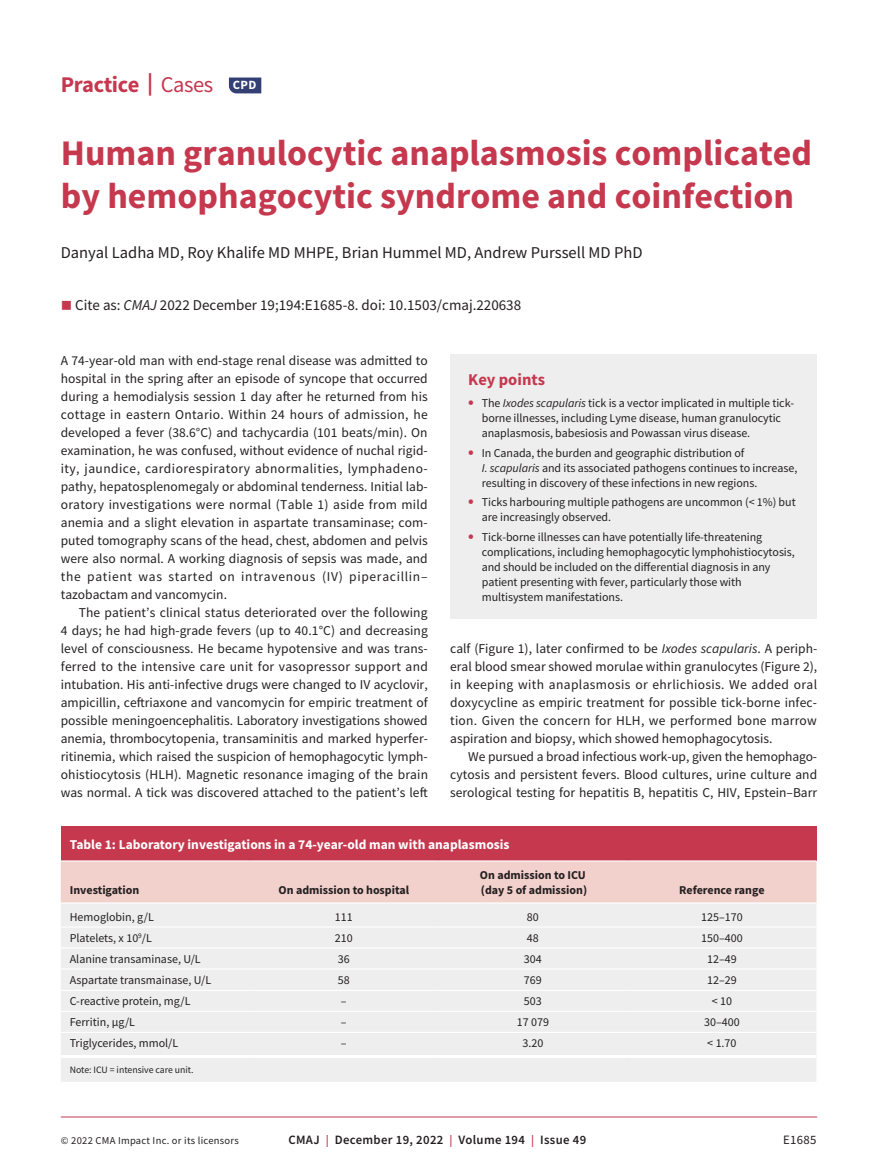
<style>
.page{position:relative;width:878px;height:1175px;background:#fff}
.page>*{position:absolute;margin:0;border:0;box-sizing:border-box;transform-origin:0 0}
.t1{font:700 36px/43.2px "Source Sans Pro";color:#c5384e}
.t2{font:700 22.5px "Source Sans Pro";letter-spacing:-.02em;color:#c5384e}
.t3{font:16.5px "Source Sans Pro";color:#231f20}
.t4{font:700 16.5px "Source Sans Pro";color:#c5384e}
.t5{font:15px "Source Sans Pro";color:#231f20}
.t6{font:13.5px/18px "Source Sans Pro";color:#231f20;text-align:justify}
.t7{font:700 13.5px "Source Sans Pro";color:#fff}
.t8{font:600 12.75px "Source Sans Pro";letter-spacing:.025em;color:#231f20}
.t9{font:12.75px "Source Sans Pro";letter-spacing:.025em;color:#231f20}
.t10{font:12px/15px "Source Sans Pro";letter-spacing:-.005em;color:#231f20}
.t11{font:700 12px/15px "Source Sans Pro";color:#231f20}
.t12{font:10.5px "Source Sans Pro";letter-spacing:.025em;color:#231f20}
.t13{font:9.75px "Source Sans Pro";color:#231f20}
.s1{font-weight:400}
.s2{font-size:12.6px;color:#fff}
.s3{color:#c5384e}
.s4{font-style:italic}
.s5{font-weight:700;font-size:16.5px;color:#c5384e}
.s6{font-size:12px;color:#c5384e}
</style>
<div class="page">
<hr style="left:61px;top:1116px;width:756px;height:1px;background:#c5384e">
<svg style="left:229px;top:77px;width:32px;height:16px"></svg>
<div style="left:450px;top:354px;width:367px;height:264px;background:#eeeeef"></div>
<div style="left:61px;top:826px;width:755px;height:35px;background:#c5384e"></div>
<div style="left:61px;top:861px;width:755px;height:41px;background:#f2d0cc"></div>
<div style="left:61px;top:904px;width:755px;height:177px;background:#eeeeef"></div>
<hr style="left:61px;top:947px;width:188px;height:1px;background:#fff">
<hr style="left:249px;top:947px;width:189px;height:1px;background:#fff">
<hr style="left:438px;top:947px;width:189px;height:1px;background:#fff">
<hr style="left:627px;top:947px;width:189px;height:1px;background:#fff">
<hr style="left:61px;top:968px;width:188px;height:1px;background:#fff">
<hr style="left:249px;top:968px;width:189px;height:1px;background:#fff">
<hr style="left:438px;top:968px;width:189px;height:1px;background:#fff">
<hr style="left:627px;top:968px;width:189px;height:1px;background:#fff">
<hr style="left:61px;top:989px;width:188px;height:2px;background:#fff">
<hr style="left:249px;top:989px;width:189px;height:2px;background:#fff">
<hr style="left:438px;top:989px;width:189px;height:2px;background:#fff">
<hr style="left:627px;top:989px;width:189px;height:2px;background:#fff">
<hr style="left:61px;top:1010px;width:188px;height:2px;background:#fff">
<hr style="left:249px;top:1010px;width:189px;height:2px;background:#fff">
<hr style="left:438px;top:1010px;width:189px;height:2px;background:#fff">
<hr style="left:627px;top:1010px;width:189px;height:2px;background:#fff">
<hr style="left:61px;top:860px;width:188px;height:1px;background:#fff">
<hr style="left:249px;top:860px;width:189px;height:1px;background:#fff">
<hr style="left:438px;top:860px;width:189px;height:1px;background:#fff">
<hr style="left:627px;top:860px;width:189px;height:1px;background:#fff">
<hr style="left:61px;top:926px;width:188px;height:1px;background:#fff">
<hr style="left:249px;top:926px;width:189px;height:1px;background:#fff">
<hr style="left:438px;top:926px;width:189px;height:1px;background:#fff">
<hr style="left:627px;top:926px;width:189px;height:1px;background:#fff">
<hr style="left:61px;top:1031px;width:188px;height:2px;background:#fff">
<hr style="left:249px;top:1031px;width:189px;height:2px;background:#fff">
<hr style="left:438px;top:1031px;width:189px;height:2px;background:#fff">
<hr style="left:627px;top:1031px;width:189px;height:2px;background:#fff">
<svg style="left:61px;top:1054px;width:188px;height:4px"></svg>
<svg style="left:249px;top:1054px;width:189px;height:4px"></svg>
<svg style="left:438px;top:1054px;width:189px;height:4px"></svg>
<svg style="left:627px;top:1054px;width:189px;height:4px"></svg>
<h2 class="t2" style="left:61px;top:69px;width:197px">Practice | <span class="s1">Cases</span> <span class="s2">CPD</span></h2>
<h1 class="t1" style="left:61px;top:131px;width:753px">Human granulocytic anaplasmosis complicated by hemophagocytic syndrome and coinfection</h1>
<p class="t3" style="left:61px;top:242px;width:583px">Danyal Ladha MD, Roy Khalife MD MHPE, Brian Hummel MD, Andrew Purssell MD PhD</p>
<p class="t5" style="left:61px;top:296px;width:462px"><span class="s3">■</span> Cite as: <span class="s4">CMAJ</span> 2022 December 19;194:E1685-8. doi: 10.1503/cmaj.220638</p>
<p class="t6" style="left:61px;top:351px;width:368px">A 74-year-old man with end-stage renal disease was admitted to hospital in the spring after an episode of syncope that occurred during a hemodialysis session 1 day after he returned from his cottage in eastern Ontario. Within 24 hours of admission, he developed a fever (38.6°C) and tachycardia (101 beats/min). On examination, he was confused, without evidence of nuchal rigid&shy;ity, jaundice, cardiorespiratory abnormalities, lymphadeno&shy;pathy, hepatosplenomegaly or abdominal tenderness. Initial lab&shy;oratory investigations were normal (Table 1) aside from mild anemia and a slight elevation in aspartate transaminase; com&shy;puted tomography scans of the head, chest, abdomen and pelvis were also normal. A working diagnosis of sepsis was made, and the patient was started on intravenous (IV) piperacillin– tazobactam and vancomycin.</p>
<p class="t6" style="left:61px;top:603px;width:369px;text-indent:18px">The patient’s clinical status deteriorated over the following 4 days; he had high-grade fevers (up to 40.1°C) and decreasing level of consciousness. He became hypotensive and was trans&shy;ferred to the intensive care unit for vasopressor support and intubation. His anti-infective drugs were changed to IV acyclovir, ampicillin, ceftriaxone and vancomycin for empiric treatment of possible meningoencephalitis. Laboratory investigations showed anemia, thrombocytopenia, transaminitis and marked hyperfer&shy;ritinemia, which raised the suspicion of hemophagocytic lymph&shy;ohistiocytosis (HLH). Magnetic resonance imaging of the brain was normal. A tick was discovered attached to the patient’s left</p>
<p class="t4" style="left:468px;top:368px;width:78px">Key points</p>
<p class="t10" style="left:482px;top:395px;width:314px;text-indent:-14px"><span class="s5">•</span> The <span class="s4">Ixodes scapularis</span> tick is a vector implicated in multiple tick&shy;borne illnesses, including Lyme disease, human granulocytic anaplasmosis, babesiosis and Powassan virus disease.</p>
<p class="t10" style="left:482px;top:445px;width:317px;text-indent:-14px"><span class="s5">•</span> In Canada, the burden and geographic distribution of<br><span class="s4">I. scapularis</span> and its associated pathogens continues to increase, resulting in discovery of these infections in new regions.</p>
<p class="t10" style="left:482px;top:494px;width:315px;text-indent:-14px"><span class="s5">•</span> Ticks harbouring multiple pathogens are uncommon (&lt; 1%) but are increasingly observed.</p>
<p class="t10" style="left:482px;top:529px;width:314px;text-indent:-14px"><span class="s5">•</span> Tick-borne illnesses can have potentially life-threatening complications, including hemophagocytic lymphohistiocytosis, and should be included on the differential diagnosis in any patient presenting with fever, particularly those with multisystem manifestations.</p>
<p class="t6" style="left:450px;top:639px;width:368px">calf (Figure 1), later confirmed to be <span class="s4">Ixodes scapularis</span>. A periph&shy;eral blood smear showed morulae within granulocytes (Figure 2), in keeping with anaplasmosis or ehrlichiosis. We added oral doxycycline as empiric treatment for possible tick-borne infec&shy;tion. Given the concern for HLH, we performed bone marrow aspiration and biopsy, which showed hemophagocytosis.</p>
<p class="t6" style="left:450px;top:747px;width:368px;text-indent:18px">We pursued a broad infectious work-up, given the hemophago&shy;cytosis and persistent fevers. Blood cultures, urine culture and serological testing for hepatitis B, hepatitis C, HIV, Epstein–Barr</p>
<p class="t7" style="left:70px;top:835px;width:441px">Table 1: Laboratory investigations in a 74-year-old man with anaplasmosis</p>
<p class="t11" style="left:70px;top:882px;width:71px">Investigation</p>
<p class="t11" style="left:278px;top:882px;width:132px">On admission to hospital</p>
<p class="t11" style="left:480px;top:867px;width:109px">On admission to ICU (day 5 of admission)</p>
<p class="t11" style="left:679px;top:882px;width:87px">Reference range</p>
<p class="t10" style="left:70px;top:909px;width:86px">Hemoglobin, g/L</p>
<p class="t10" style="left:335px;top:909px;width:19px">111</p>
<p class="t10" style="left:527px;top:909px;width:13px">80</p>
<p class="t10" style="left:701px;top:909px;width:43px">125–170</p>
<p class="t10" style="left:70px;top:930px;width:84px">Platelets, x 10<sup>9</sup>/L</p>
<p class="t10" style="left:335px;top:930px;width:19px">210</p>
<p class="t10" style="left:527px;top:930px;width:13px">48</p>
<p class="t10" style="left:701px;top:930px;width:43px">150–400</p>
<p class="t10" style="left:70px;top:951px;width:132px">Alanine transaminase, U/L</p>
<p class="t10" style="left:338px;top:951px;width:13px">36</p>
<p class="t10" style="left:524px;top:951px;width:19px">304</p>
<p class="t10" style="left:707px;top:951px;width:31px">12–49</p>
<p class="t10" style="left:70px;top:972px;width:143px">Aspartate transmainase, U/L</p>
<p class="t10" style="left:338px;top:972px;width:13px">58</p>
<p class="t10" style="left:524px;top:972px;width:19px">769</p>
<p class="t10" style="left:707px;top:972px;width:31px">12–29</p>
<p class="t10" style="left:70px;top:993px;width:122px">C-reactive protein, mg/L</p>
<p class="t10" style="left:341px;top:993px;width:7px">–</p>
<p class="t10" style="left:524px;top:993px;width:19px">503</p>
<p class="t10" style="left:711px;top:993px;width:22px">&lt; 10</p>
<p class="t10" style="left:70px;top:1014px;width:67px">Ferritin, µg/L</p>
<p class="t10" style="left:341px;top:1014px;width:7px">–</p>
<p class="t10" style="left:516px;top:1014px;width:34px">17 079</p>
<p class="t10" style="left:704px;top:1014px;width:37px">30–400</p>
<p class="t10" style="left:70px;top:1035px;width:110px">Triglycerides, mmol/L</p>
<p class="t10" style="left:341px;top:1035px;width:7px">–</p>
<p class="t10" style="left:522px;top:1035px;width:22px">3.20</p>
<p class="t10" style="left:707px;top:1035px;width:31px">&lt; 1.70</p>
<p class="t13" style="left:70px;top:1063px;width:125px">Note: ICU = intensive care unit.</p>
<p class="t12" style="left:61px;top:1134px;width:179px">© 2022 CMA Impact Inc. or its licensors</p>
<p class="t8" style="left:288px;top:1131px;width:299px">CMAJ <span class="s6">|</span> December 19, 2022 <span class="s6">|</span> Volume 194 <span class="s6">|</span> Issue 49</p>
<p class="t9" style="left:783px;top:1132px;width:35px">E1685</p>
</div>
